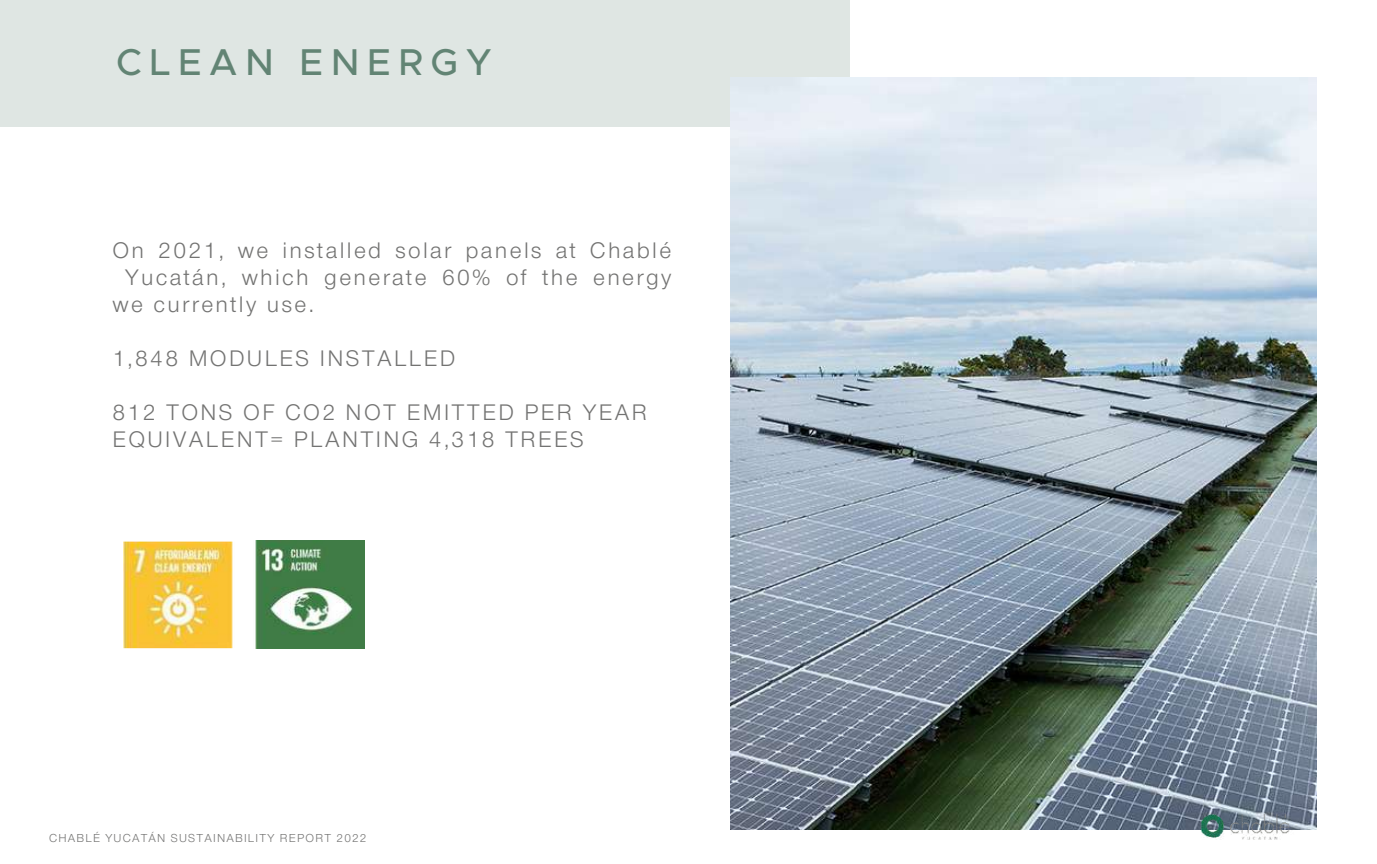
<style>
.page{position:relative;width:1377px;height:864px;background:#fff}
.page>*{position:absolute;margin:0;border:0;box-sizing:border-box;transform-origin:0 0}
.t1{font:500 37.5px "Metropolis";letter-spacing:.2em;color:#628474}
.t2{font:23.4px/27px "Nimbus San Nov T";letter-spacing:.1em;color:#737372}
.t3{font:12px "Nimbus San Nov T";letter-spacing:.1em;color:#737372}
</style>
<div class="page">
<div style="left:0;top:0;width:849px;height:126px;background:#dfe6e3"></div>
<img style="left:123px;top:541px;width:241px;height:108px">
<img style="left:730px;top:77px;width:587px;height:753px">
<img style="left:1195px;top:812px;width:99px;height:28px">
<h1 class="t1" style="left:116px;top:45px;width:377px">CLEAN ENERGY</h1>
<p class="t2" style="left:112px;top:238px;width:560px">On 2021, we installed solar panels at Chablé</p>
<p class="t2" style="left:125px;top:265px;width:548px">Yucatán, which generate 60% of the energy</p>
<p class="t2" style="left:112px;top:292px;width:203px">we currently use.</p>
<p class="t2" style="left:112px;top:346px;width:344px">1,848 MODULES INSTALLED</p>
<p class="t2" style="left:112px;top:400px;width:536px">812 TONS OF CO2 NOT EMITTED PER YEAR<br>EQUIVALENT= PLANTING 4,318 TREES</p>
<p class="t3" style="left:49px;top:833px;width:319px">CHABLÉ YUCATÁN SUSTAINABILITY REPORT 2022</p>
</div>
